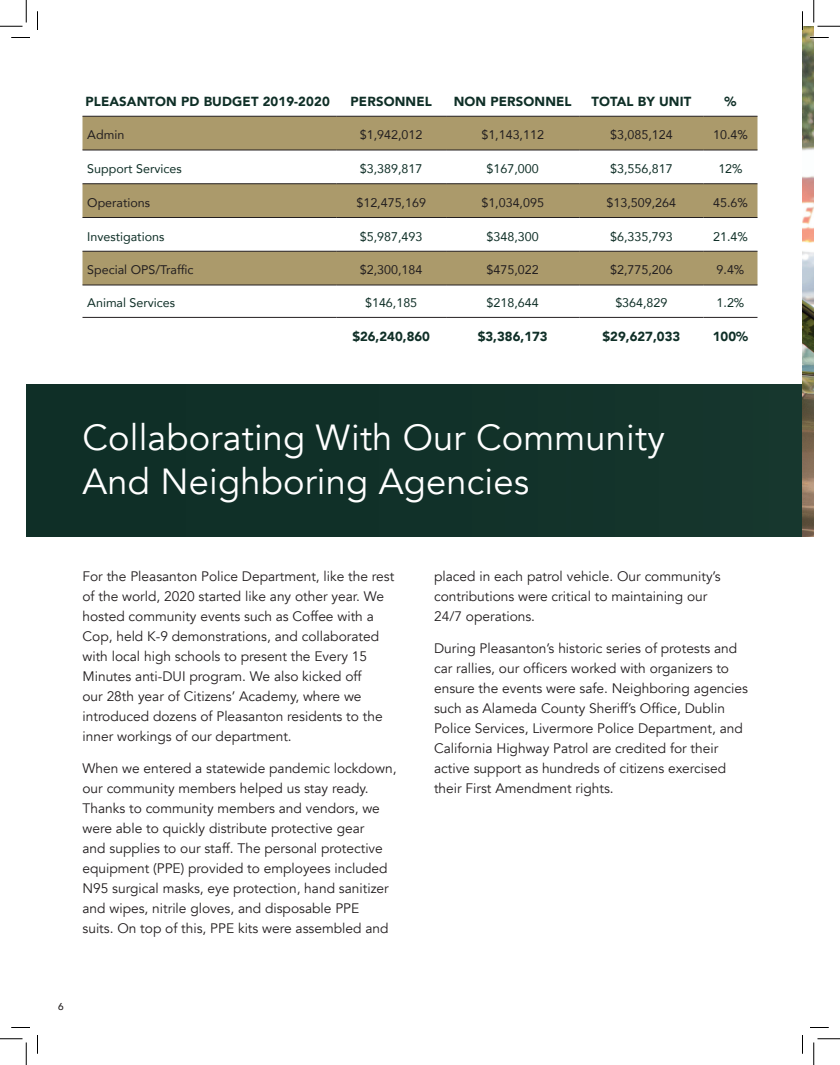
<style>
.page{position:relative;width:840px;height:1065px;background:#fff}
.page>*{position:absolute;margin:0;border:0;box-sizing:border-box;transform-origin:0 0}
.t1{font:36.25px/43.5px "Avenir";letter-spacing:.005em;color:#fff}
.t2{font:13.75px/20px "Avenir";color:#231f20}
.t3{font:900 13.12px "Avenir";letter-spacing:.01em;color:#0f2f27}
.t4{font:12.5px "Avenir";color:#231f20}
.t5{font:12.5px "Avenir";color:#0f2f27}
.t6{font:500 10px "Avenir";color:#231f20}
</style>
<div class="page">
<div style="left:26px;top:385px;width:788px;height:151px;background:#113129"></div>
<svg style="left:82px;top:116px;width:676px;height:102px;fill:#ab9a6b"></svg>
<div style="left:82px;top:251px;width:676px;height:34px;background:#ab9a6b"></div>
<hr style="left:82px;top:150px;width:254px;height:1px;background:#231f20">
<hr style="left:336px;top:150px;width:110px;height:1px;background:#231f20">
<hr style="left:446px;top:150px;width:133px;height:1px;background:#231f20">
<hr style="left:579px;top:150px;width:125px;height:1px;background:#231f20">
<hr style="left:703px;top:150px;width:54px;height:1px;background:#231f20">
<hr style="left:82px;top:184px;width:254px;height:1px;background:#231f20">
<hr style="left:336px;top:184px;width:110px;height:1px;background:#231f20">
<hr style="left:446px;top:184px;width:133px;height:1px;background:#231f20">
<hr style="left:579px;top:184px;width:125px;height:1px;background:#231f20">
<hr style="left:703px;top:184px;width:54px;height:1px;background:#231f20">
<hr style="left:82px;top:217px;width:254px;height:1px;background:#231f20">
<hr style="left:336px;top:217px;width:110px;height:1px;background:#231f20">
<hr style="left:446px;top:217px;width:133px;height:1px;background:#231f20">
<hr style="left:579px;top:217px;width:125px;height:1px;background:#231f20">
<hr style="left:703px;top:217px;width:54px;height:1px;background:#231f20">
<hr style="left:82px;top:251px;width:254px;height:1px;background:#231f20">
<hr style="left:336px;top:251px;width:110px;height:1px;background:#231f20">
<hr style="left:446px;top:251px;width:133px;height:1px;background:#231f20">
<hr style="left:579px;top:251px;width:125px;height:1px;background:#231f20">
<hr style="left:703px;top:251px;width:54px;height:1px;background:#231f20">
<hr style="left:82px;top:285px;width:254px;height:1px;background:#231f20">
<hr style="left:336px;top:285px;width:110px;height:1px;background:#231f20">
<hr style="left:446px;top:285px;width:133px;height:1px;background:#231f20">
<hr style="left:579px;top:285px;width:125px;height:1px;background:#231f20">
<hr style="left:703px;top:285px;width:54px;height:1px;background:#231f20">
<hr style="left:82px;top:317px;width:254px;height:1px;background:#231f20">
<hr style="left:336px;top:317px;width:110px;height:1px;background:#231f20">
<hr style="left:446px;top:317px;width:133px;height:1px;background:#231f20">
<hr style="left:579px;top:317px;width:125px;height:1px;background:#231f20">
<hr style="left:703px;top:317px;width:54px;height:1px;background:#231f20">
<hr style="left:82px;top:116px;width:254px;height:1px;background:#231f20">
<hr style="left:336px;top:116px;width:110px;height:1px;background:#231f20">
<hr style="left:446px;top:116px;width:133px;height:1px;background:#231f20">
<hr style="left:579px;top:116px;width:125px;height:1px;background:#231f20">
<hr style="left:703px;top:116px;width:54px;height:1px;background:#231f20">
<img style="left:802px;top:26px;width:12px;height:510px">
<svg style="left:11px;top:37px;width:19px;height:1px"></svg>
<svg style="left:810px;top:37px;width:19px;height:1px"></svg>
<svg style="left:11px;top:1027px;width:19px;height:1px"></svg>
<svg style="left:810px;top:1027px;width:19px;height:1px"></svg>
<svg style="left:37px;top:11px;width:1px;height:19px"></svg>
<svg style="left:37px;top:1035px;width:1px;height:19px"></svg>
<svg style="left:802px;top:11px;width:1px;height:19px"></svg>
<svg style="left:802px;top:1035px;width:1px;height:19px"></svg>
<svg style="left:0;top:0;width:27px;height:27px"></svg>
<svg style="left:0;top:1039px;width:27px;height:26px"></svg>
<svg style="left:814px;top:0;width:26px;height:27px"></svg>
<svg style="left:814px;top:1039px;width:26px;height:26px"></svg>
<p class="t3" style="left:85px;top:90px;width:246px">PLEASANTON PD BUDGET 2019-2020</p>
<p class="t3" style="left:351px;top:90px;width:83px">PERSONNEL</p>
<p class="t3" style="left:454px;top:90px;width:119px">NON PERSONNEL</p>
<p class="t3" style="left:592px;top:90px;width:101px">TOTAL BY UNIT</p>
<p class="t3" style="left:725px;top:90px;width:13px">%</p>
<p class="t4" style="left:87px;top:125px;width:39px">Admin</p>
<p class="t4" style="left:360px;top:125px;width:64px">$1,942,012</p>
<p class="t4" style="left:481px;top:125px;width:64px">$1,143,112</p>
<p class="t4" style="left:610px;top:125px;width:64px">$3,085,124</p>
<p class="t4" style="left:713px;top:125px;width:36px">10.4%</p>
<p class="t5" style="left:87px;top:159px;width:96px">Support Services</p>
<p class="t5" style="left:360px;top:159px;width:64px">$3,389,817</p>
<p class="t5" style="left:487px;top:159px;width:54px">$167,000</p>
<p class="t5" style="left:610px;top:159px;width:64px">$3,556,817</p>
<p class="t5" style="left:718px;top:159px;width:26px">12%</p>
<p class="t4" style="left:87px;top:192px;width:65px">Operations</p>
<p class="t4" style="left:356px;top:192px;width:71px">$12,475,169</p>
<p class="t4" style="left:481px;top:192px;width:64px">$1,034,095</p>
<p class="t4" style="left:607px;top:192px;width:71px">$13,509,264</p>
<p class="t4" style="left:713px;top:192px;width:36px">45.6%</p>
<p class="t5" style="left:87px;top:226px;width:79px">Investigations</p>
<p class="t5" style="left:360px;top:226px;width:64px">$5,987,493</p>
<p class="t5" style="left:487px;top:226px;width:54px">$348,300</p>
<p class="t5" style="left:610px;top:226px;width:64px">$6,335,793</p>
<p class="t5" style="left:713px;top:226px;width:36px">21.4%</p>
<p class="t4" style="left:87px;top:260px;width:108px">Special OPS/Traffic</p>
<p class="t4" style="left:360px;top:260px;width:64px">$2,300,184</p>
<p class="t4" style="left:487px;top:260px;width:54px">$475,022</p>
<p class="t4" style="left:610px;top:260px;width:64px">$2,775,206</p>
<p class="t4" style="left:717px;top:260px;width:29px">9.4%</p>
<p class="t5" style="left:87px;top:293px;width:89px">Animal Services</p>
<p class="t5" style="left:365px;top:293px;width:54px">$146,185</p>
<p class="t5" style="left:487px;top:293px;width:54px">$218,644</p>
<p class="t5" style="left:615px;top:293px;width:54px">$364,829</p>
<p class="t5" style="left:717px;top:293px;width:29px">1.2%</p>
<p class="t3" style="left:352px;top:325px;width:79px">$26,240,860</p>
<p class="t3" style="left:478px;top:325px;width:71px">$3,386,173</p>
<p class="t3" style="left:603px;top:325px;width:79px">$29,627,033</p>
<p class="t3" style="left:713px;top:325px;width:37px">100%</p>
<p class="t1" style="left:82px;top:417px;width:584px">Collaborating With Our Community<br>And Neighboring Agencies</p>
<p class="t2" style="left:82px;top:567px;width:313px">For the Pleasanton Police Department, like the rest of the world, 2020 started like any other year. We hosted community events such as Coffee with a Cop, held K-9 demonstrations, and collaborated with local high schools to present the Every 15<br>Minutes anti-DUI program. We also kicked off<br>our 28th year of Citizens’ Academy, where we introduced dozens of Pleasanton residents to the inner workings of our department.</p>
<p class="t2" style="left:82px;top:758px;width:315px">When we entered a statewide pandemic lockdown, our community members helped us stay ready.<br>Thanks to community members and vendors, we were able to quickly distribute protective gear<br>and supplies to our staff. The personal protective equipment (PPE) provided to employees included N95 surgical masks, eye protection, hand sanitizer and wipes, nitrile gloves, and disposable PPE<br>suits. On top of this, PPE kits were assembled and</p>
<p class="t6" style="left:58px;top:998px;width:7px">6</p>
<p class="t2" style="left:434px;top:567px;width:288px">placed in each patrol vehicle. Our community’s contributions were critical to maintaining our<br>24/7 operations.</p>
<p class="t2" style="left:434px;top:638px;width:316px">During Pleasanton’s historic series of protests and car rallies, our officers worked with organizers to ensure the events were safe. Neighboring agencies such as Alameda County Sheriff’s Office, Dublin Police Services, Livermore Police Department, and California Highway Patrol are credited for their active support as hundreds of citizens exercised their First Amendment rights.</p>
</div>
